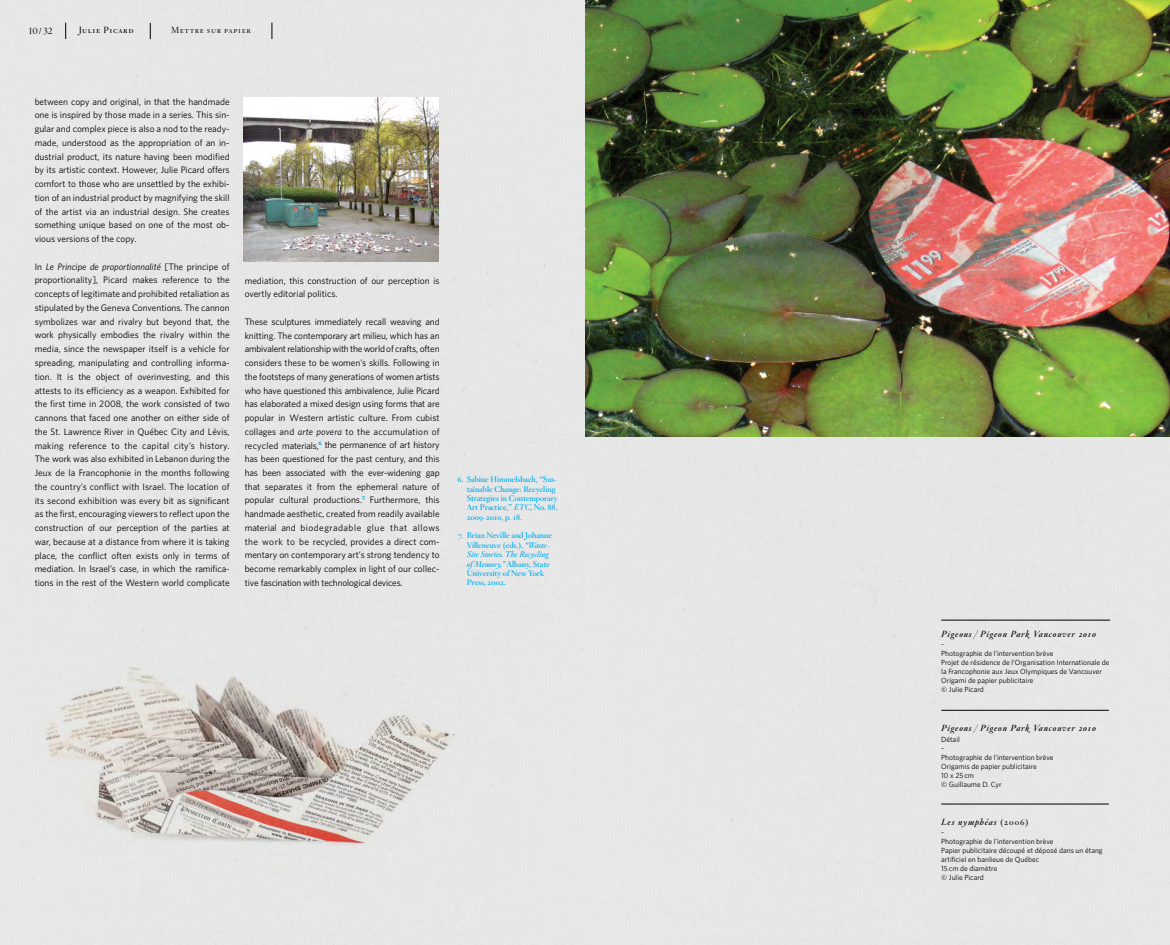
<style>
.page{position:relative;width:1170px;height:945px;background:#e7e7e7}
.page>*{position:absolute;margin:0;border:0;box-sizing:border-box;transform-origin:0 0}
.t1{font:9.38px/13.8px "Whitney HTF";color:#000;text-align:justify}
.t2{font:italic 8.75px "Hoefler Titling HTF Bd";letter-spacing:.1em;color:#000}
.t3{font:8.75px "Hoefler Titling HTF Lt SC";letter-spacing:.07em;color:#000}
.t4{font:8.75px "Hoefler Titling HTF Sm SC";letter-spacing:.07em;color:#000}
.t5{font:8.12px/9.4px "Hoefler Titling HTF Bd Roman";color:#00aeef}
.t6{font:italic 8.12px "Hoefler Titling HTF Bd";color:#00aeef}
.t7{font:8.12px "Whitney HTF";color:#000}
.t8{font:7.5px/9px "Whitney HTF";color:#000}
.s1{font-family:"Hoefler Text"}
.s2{font-style:italic}
.s3{font-family:"Hoefler Titling HTF Bd";font-style:italic}
.s4{font-family:"Hoefler Titling HTF Sm Roman";font-style:normal}
</style>
<div class="page">
<img style="left:585px;top:0;width:585px;height:437px">
<img style="left:244px;top:97px;width:195px;height:165px">
<img style="left:36px;top:613px;width:438px;height:301px">
<hr style="left:941px;top:710px;width:168px;height:1px;background:#000">
<hr style="left:941px;top:804px;width:168px;height:1px;background:#000">
<hr style="left:941px;top:620px;width:169px;height:1px;background:#000">
<svg style="left:65px;top:23px;width:1px;height:16px"></svg>
<svg style="left:150px;top:23px;width:1px;height:16px"></svg>
<svg style="left:272px;top:23px;width:1px;height:16px"></svg>
<p class="t3" style="left:29px;top:25px;width:25px">10<span class="s1">/</span> 32</p>
<p class="t4" style="left:79px;top:25px;width:57px">Julie Picard</p>
<p class="t3" style="left:171px;top:25px;width:81px">Mettre sur papier</p>
<p class="t1" style="left:35px;top:94px;width:197px">between copy and original, in that the handmade one is inspired by those made in a series. This sin&shy;gular and complex piece is also a nod to the ready&shy;made, understood as the appropriation of an in&shy;dustrial product, its nature having been modified by its artistic context. However, Julie Picard offers comfort to those who are unsettled by the exhibi&shy;tion of an industrial product by magnifying the skill of the artist via an industrial design. She creates something unique based on one of the most ob&shy;vious versions of the copy.</p>
<p class="t1" style="left:35px;top:259px;width:197px">In <span class="s2">Le Principe de proportionnalité</span> [The principe of proportionality], Picard makes reference to the concepts of legitimate and prohibited retaliation as stipulated by the Geneva Conventions. The cannon symbolizes war and rivalry but beyond that, the work physically embodies the rivalry within the media, since the newspaper itself is a vehicle for spreading, manipulating and controlling informa&shy;tion. It is the object of overinvesting, and this attests to its efficiency as a weapon. Exhibited for the first time in 2008, the work consisted of two cannons that faced one another on either side of the St. Lawrence River in Québec City and Lévis, making reference to the capital city’s history.<br>The work was also exhibited in Lebanon during the Jeux de la Francophonie in the months following the country’s conflict with Israel. The location of its second exhibition was every bit as significant as the first, encouraging viewers to reflect upon the construction of our perception of the parties at war, because at a distance from where it is taking place, the conflict often exists only in terms of mediation. In Israel’s case, in which the ramifica&shy;tions in the rest of the Western world complicate</p>
<p class="t1" style="left:245px;top:273px;width:196px">mediation, this construction of our perception is overtly editorial politics.</p>
<p class="t1" style="left:245px;top:314px;width:197px">These sculptures immediately recall weaving and knitting. The contemporary art milieu, which has an ambivalent relationship with the world of crafts, often considers these to be women’s skills. Following in the footsteps of many generations of women artists who have questioned this ambivalence, Julie Picard has elaborated a mixed design using forms that are popular in Western artistic culture. From cubist collages and <span class="s2">arte povera</span> to the accumulation of recycled materials,<sup>6</sup> the permanence of art history has been questioned for the past century, and this has been associated with the ever-widening gap that separates it from the ephemeral nature of popular cultural productions.<sup>7</sup> Furthermore, this handmade aesthetic, created from readily available material and biodegradable glue that allows the work to be recycled, provides a direct com&shy;mentary on contemporary art’s strong tendency to become remarkably complex in light of our collec&shy;tive fascination with technological devices.</p>
<p class="t5" style="left:458px;top:475px;width:101px">6. Sabine Himmelsbach, “Sus-</p>
<p class="t5" style="left:467px;top:484px;width:93px">tainable Change: Recycling<br>Strategies in Contemporary<br>Art Practice,” <span class="s3">ETC</span>, No. 88,<br>2009-2010, p. 18.</p>
<p class="t5" style="left:467px;top:540px;width:84px">Villeneuve (eds.), <span class="s3">“Waste-</span></p>
<p class="t6" style="left:467px;top:549px;width:83px">Site Stories. The Recycling</p>
<p class="t5" style="left:467px;top:559px;width:85px"><span class="s3">of Memory,”</span> Albany, State<br>University of New York<br>Press, 2002.</p>
<p class="t5" style="left:458px;top:531px;width:95px">7. Brian Neville and Johanne</p>
<p class="t2" style="left:941px;top:628px;width:156px">Pigeons / Pigeon Park Vancouver 2010</p>
<p class="t7" style="left:941px;top:639px;width:4px">-</p>
<p class="t8" style="left:941px;top:648px;width:170px">Photographie de l’intervention brève<br>Projet de résidence de l’Organisation Internationale de la Francophonie aux Jeux Olympiques de Vancouver Origami de papier publicitaire<br>© Julie Picard</p>
<p class="t2" style="left:941px;top:722px;width:156px">Pigeons / Pigeon Park Vancouver 2010</p>
<p class="t8" style="left:941px;top:734px;width:20px">Détail</p>
<p class="t7" style="left:941px;top:744px;width:4px">-</p>
<p class="t8" style="left:941px;top:753px;width:114px">Photographie de l’intervention brève<br>Origamis de papier publicitaire<br>10 x 25cm<br>© Guillaume D. Cyr</p>
<p class="t2" style="left:941px;top:816px;width:89px">Les nymphéas <span class="s4">(2006)</span></p>
<p class="t7" style="left:941px;top:828px;width:4px">-</p>
<p class="t8" style="left:941px;top:837px;width:163px">Photographie de l’intervention brève<br>Papier publicitaire découpé et déposé dans un étang artificiel en banlieue de Québec<br>15cm de diamètre<br>© Julie Picard</p>
</div>
